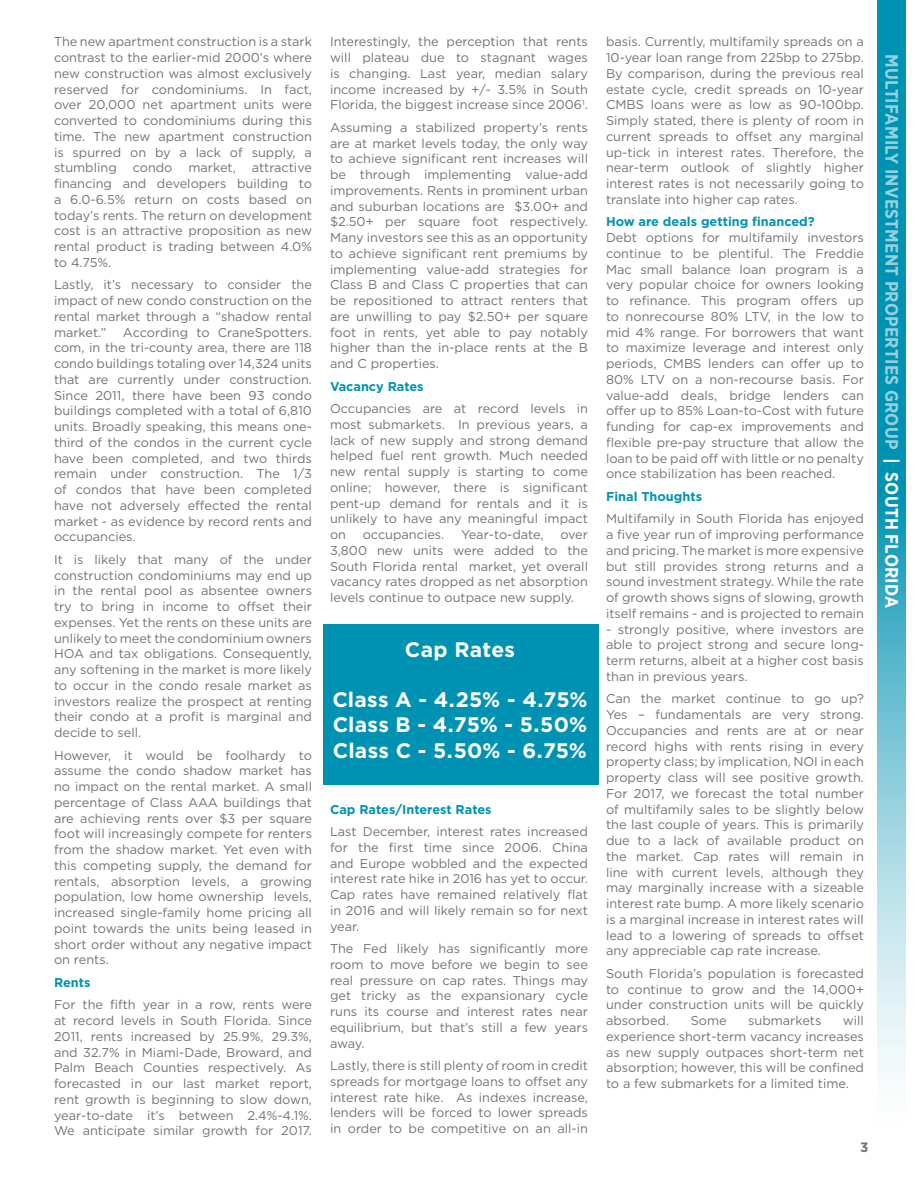
<style>
.page{position:relative;width:918px;height:1188px;background:#fff}
.page>*{position:absolute;margin:0;border:0;box-sizing:border-box;transform-origin:0 0}
.Page_Heading{font:700 21px "Gotham";letter-spacing:.01em;color:#fff}
.t1{font:700 18px "Gotham Narrow";letter-spacing:.015em;color:#95d1dd}
.t2{font:700 13.5px "Gotham";color:#717271}
.Body_Text{font:12.75px/15.8px "Gotham";color:#717271;text-align:justify}
.Body_Text-2{font:700 12.75px "Gotham";color:#0092b3}
.s1{color:#fff}
</style>
<div class="page">
<svg style="left:878px;top:0;width:28px;height:1074px;background:#49b1c8"></svg>
<div style="left:323px;top:624px;width:276px;height:160px;background:#0092b3"></div>
<p class="Body_Text" style="left:54px;top:34px;width:260px">The new apartment construction is a stark contrast to the earlier-mid 2000’s where new construction was almost exclusively reserved for condominiums. In fact, over 20,000 net apartment units were converted to condominiums during this time. The new apartment construction is spurred on by a lack of supply, a stumbling condo market, attractive financing and developers building to a 6.0-6.5% return on costs based on today’s rents. The return on development cost is an attractive proposition as new rental product is trading between 4.0% to 4.75%.</p>
<p class="Body_Text" style="left:54px;top:277px;width:260px">Lastly, it’s necessary to consider the impact of new condo construction on the rental market through a “shadow rental market.”</p>
<p class="Body_Text" style="left:54px;top:324px;width:260px;text-indent:69px">According to CraneSpotters. com, in the tri-county area, there are 118 condo buildings totaling over 14,324 units that are currently under construction.<br>Since 2011, there have been 93 condo buildings completed with a total of 6,810 units. Broadly speaking, this means one&shy;third of the condos in the current cycle have been completed, and two thirds remain under construction. The 1/3 of condos that have been completed have not adversely effected the rental market - as evidence by record rents and occupancies.</p>
<p class="Body_Text" style="left:54px;top:551px;width:260px">It is likely that many of the under construction condominiums may end up in the rental pool as absentee owners try to bring in income to offset their expenses. Yet the rents on these units are unlikely to meet the condominium owners HOA and tax obligations. Consequently, any softening in the market is more likely to occur in the condo resale market as investors realize the prospect at renting their condo at a profit is marginal and decide to sell.</p>
<p class="Body_Text" style="left:54px;top:747px;width:260px">However, it would be foolhardy to assume the condo shadow market has no impact on the rental market. A small percentage of Class AAA buildings that are achieving rents over $3 per square foot will increasingly compete for renters from the shadow market. Yet even with this competing supply, the demand for rentals, absorption levels, a growing population, low home ownership levels, increased single-family home pricing all point towards the units being leased in short order without any negative impact on rents.</p>
<p class="Body_Text-2" style="left:54px;top:974px;width:38px">Rents</p>
<p class="Body_Text" style="left:54px;top:997px;width:260px">For the fifth year in a row, rents were at record levels in South Florida. Since 2011, rents increased by 25.9%, 29.3%, and 32.7% in Miami-Dade, Broward, and Palm Beach Counties respectively. As forecasted in our last market report, rent growth is beginning to slow down, year-to-date it’s between 2.4%-4.1%.<br>We anticipate similar growth for 2017.</p>
<p class="Body_Text" style="left:330px;top:34px;width:260px">Interestingly, the perception that rents will plateau due to stagnant wages is changing. Last year, median salary income increased by +/- 3.5% in South Florida, the biggest increase since 2006<sup>1</sup>.</p>
<p class="Body_Text" style="left:330px;top:119px;width:260px">Assuming a stabilized property’s rents are at market levels today, the only way to achieve significant rent increases will be through implementing value-add improvements. Rents in prominent urban and suburban locations are $3.00+ and $2.50+ per square foot respectively.<br>Many investors see this as an opportunity to achieve significant rent premiums by implementing value-add strategies for Class B and Class C properties that can be repositioned to attract renters that are unwilling to pay $2.50+ per square foot in rents, yet able to pay notably higher than the in-place rents at the B and C properties.</p>
<p class="Body_Text-2" style="left:330px;top:378px;width:95px">Vacancy Rates</p>
<p class="Body_Text" style="left:330px;top:400px;width:260px">Occupancies are at record levels in most submarkets. In previous years, a lack of new supply and strong demand helped fuel rent growth. Much needed new rental supply is starting to come online; however, there is significant pent-up demand for rentals and it is unlikely to have any meaningful impact on</p>
<p class="Body_Text" style="left:363px;top:526px;width:83px">occupancies.</p>
<p class="Body_Text" style="left:461px;top:526px;width:84px">Year-to-date,</p>
<p class="Body_Text" style="left:330px;top:526px;width:260px;text-indent:230px">over 3,800 new units were added to the South Florida rental market, yet overall vacancy rates dropped as net absorption levels continue to outpace new supply.</p>
<p class="Page_Heading" style="left:405px;top:635px;width:112px">Cap Rates</p>
<p class="Page_Heading" style="left:332px;top:686px;width:257px">Class A - 4.25% - 4.75%</p>
<p class="Page_Heading" style="left:333px;top:711px;width:256px">Class B - 4.75% - 5.50%</p>
<p class="Page_Heading" style="left:333px;top:736px;width:256px">Class C - 5.50% - 6.75%</p>
<p class="Body_Text-2" style="left:330px;top:801px;width:163px">Cap Rates/Interest Rates</p>
<p class="Body_Text" style="left:330px;top:823px;width:260px">Last December, interest rates increased for the first time since 2006. China and Europe wobbled and the expected interest rate hike in 2016 has yet to occur.<br>Cap rates have remained relatively flat in 2016 and will likely remain so for next year.</p>
<p class="Body_Text" style="left:330px;top:940px;width:260px">The Fed likely has significantly more room to move before we begin to see real pressure on cap rates. Things may get tricky as the expansionary cycle runs its course and interest rates near equilibrium, but that’s still a few years away.</p>
<p class="Body_Text" style="left:330px;top:1057px;width:260px">Lastly, there is still plenty of room in credit spreads for mortgage loans to offset any interest rate hike. As indexes increase, lenders will be forced to lower spreads in order to be competitive on an all-in</p>
<p class="Body_Text" style="left:606px;top:34px;width:260px">basis. Currently, multifamily spreads on a 10-year loan range from 225bp to 275bp.<br>By comparison, during the previous real estate cycle, credit spreads on 10-year CMBS loans were as low as 90-100bp.<br>Simply stated, there is plenty of room in current spreads to offset any marginal up-tick in interest rates. Therefore, the near-term outlook of slightly higher interest rates is not necessarily going to translate into higher cap rates.</p>
<p class="Body_Text-2" style="left:606px;top:213px;width:210px">How are deals getting financed?</p>
<p class="Body_Text" style="left:606px;top:229px;width:260px">Debt options for multifamily investors continue to be plentiful. The Freddie Mac small balance loan program is a very popular choice for owners looking to refinance. This program offers up to nonrecourse 80% LTV, in the low to mid 4% range. For borrowers that want to maximize leverage and interest only periods, CMBS lenders can offer up to 80% LTV on a non-recourse basis. For value-add deals, bridge lenders can offer up to 85% Loan-to-Cost with future funding for cap-ex improvements and flexible pre-pay structure that allow the loan to be paid off with little or no penalty once stabilization has been reached.</p>
<p class="Body_Text-2" style="left:606px;top:488px;width:98px">Final Thoughts</p>
<p class="Body_Text" style="left:606px;top:511px;width:260px">Multifamily in South Florida has enjoyed a five year run of improving performance and pricing. The market is more expensive but still provides strong returns and a sound investment strategy. While the rate of growth shows signs of slowing, growth itself remains - and is projected to remain</p>
<p class="Body_Text" style="left:606px;top:621px;width:260px">- strongly positive, where investors are able to project strong and secure long&shy;term returns, albeit at a higher cost basis than in previous years.</p>
<p class="Body_Text" style="left:606px;top:691px;width:260px">Can the market continue to go up?<br>Yes – fundamentals are very strong.<br>Occupancies and rents are at or near record highs with rents rising in every property class; by implication, NOI in each property class will see positive growth.<br>For 2017, we forecast the total number of multifamily sales to be slightly below the last couple of years. This is primarily due to a lack of available product on the market. Cap rates will remain in line with current levels, although they may marginally increase with a sizeable interest rate bump. A more likely scenario is a marginal increase in interest rates will lead to a lowering of spreads to offset any appreciable cap rate increase.</p>
<p class="Body_Text" style="left:606px;top:965px;width:260px">South Florida’s population is forecasted to continue to grow and the 14,000+ under construction units will be quickly absorbed.</p>
<p class="Body_Text" style="left:606px;top:1012px;width:260px;text-indent:237px">will experience short-term vacancy increases as new supply outpaces short-term net absorption; however, this will be confined to a few submarkets for a limited time.</p>
<p class="Body_Text" style="left:691px;top:1012px;width:38px">Some</p>
<p class="Body_Text" style="left:748px;top:1012px;width:75px">submarkets</p>
<h2 class="t1" style="left:903px;top:54px;width:555px;rotate:90deg">MULTIFAMILY INVESTMENT PROPERTIES GROUP <span class="s1">| SOUTH FLORIDA</span></h2>
<p class="t2" style="left:860px;top:1138px;width:10px">3</p>
</div>
